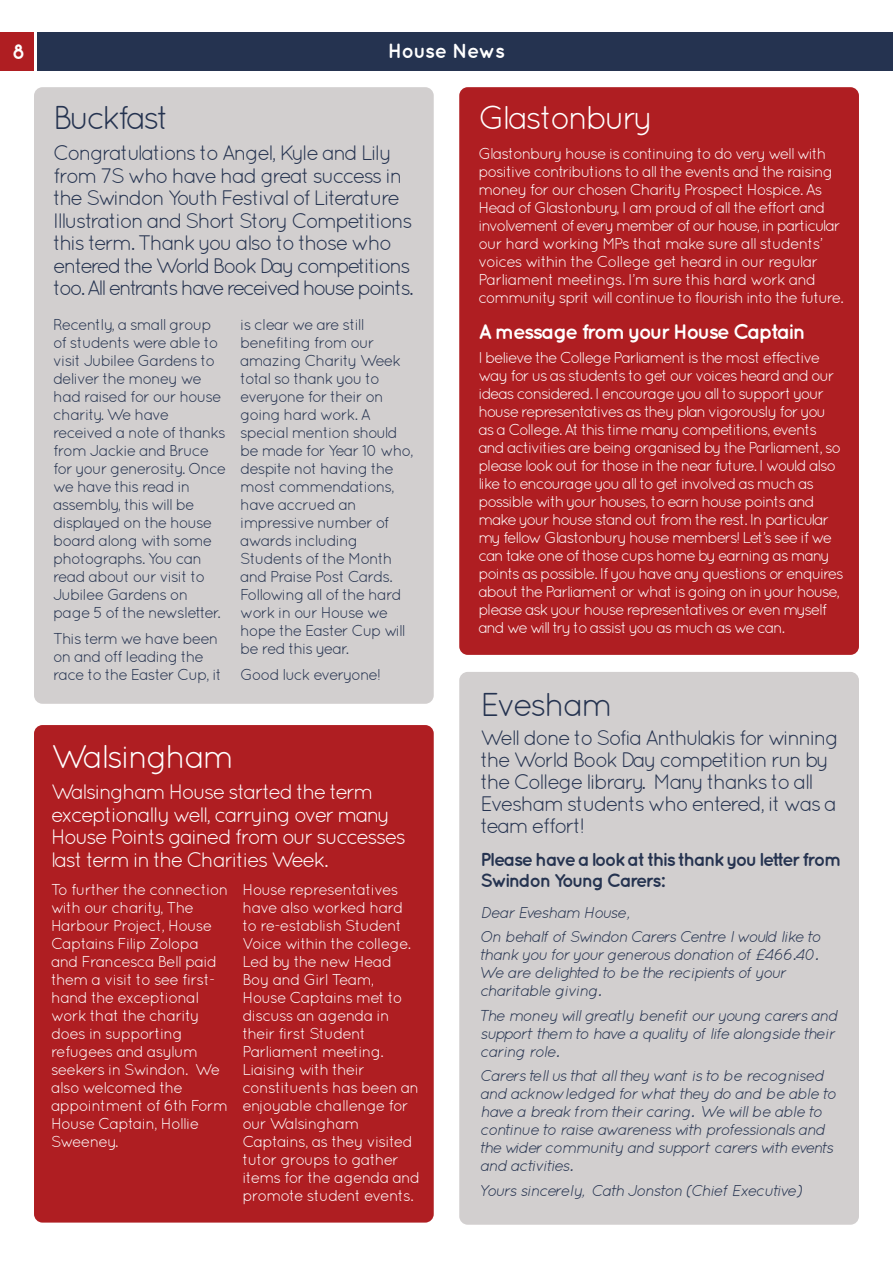
<style>
.page{position:relative;width:893px;height:1263px;background:#fff}
.page>*{position:absolute;margin:0;border:0;box-sizing:border-box;transform-origin:0 0}
.t1{font:33px "Quicksand";letter-spacing:-.08em;color:#fff}
.t2{font:33px "Quicksand";letter-spacing:-.095em;color:#253350}
.t3{font:33px "Quicksand";letter-spacing:-.075em;color:#253350}
.t4{font:21px/22.5px "Quicksand";letter-spacing:-.08em;color:#253350}
.t5{font:21px/22.5px "Quicksand";letter-spacing:-.08em;color:#fff}
.t6{font:700 21px "Quicksand";letter-spacing:-.08em;color:#fff}
.t7{font:700 20.7px "Quicksand";letter-spacing:-.03em;color:#fff}
.t8{font:700 18.75px/21px "Quicksand";letter-spacing:-.08em;color:#253350}
.t9{font:15.75px/18px "Quicksand";letter-spacing:-.08em;color:#fff}
.t10{font:15.75px/18px "Quicksand";letter-spacing:-.065em;color:#253350}
.t11{font:15.75px/18px "Quicksand";letter-spacing:-.055em;color:#fff}
.t12{font:italic 15.75px/18px "Quicksand";letter-spacing:-.065em;color:#253350}
</style>
<div class="page">
<div style="left:34px;top:725px;width:400px;height:497px;background:#af1e22;border-radius:9px"></div>
<div style="left:34px;top:87px;width:400px;height:617px;background:#d2cfcf;border-radius:9px"></div>
<div style="left:459px;top:672px;width:400px;height:553px;background:#d2cfcf;border-radius:9px"></div>
<div style="left:459px;top:87px;width:400px;height:568px;background:#af1e22;border-radius:9px"></div>
<div style="left:37px;top:32px;width:856px;height:38px;background:#253350"></div>
<div style="left:0;top:32px;width:34px;height:38px;background:#af1e22"></div>
<h2 class="t6" style="left:12px;top:44px;width:15px">8</h2>
<h3 class="t7" style="left:388px;top:43px;width:119px">House News</h3>
<h1 class="t2" style="left:53px;top:106px;width:119px">Buckfast</h1>
<p class="t4" style="left:53px;top:144px;width:362px">Congratulations to Angel, Kyle and Lily from 7S who have had great success in the Swindon Youth Festival of Literature Illustration and Short Story Competitions this term. Thank you also to those who entered the World Book Day competitions too. All entrants have received house points.</p>
<p class="t10" style="left:53px;top:317px;width:175px">Recently, a small group of students were able to visit Jubilee Gardens to deliver the money we had raised for our house charity. We have received a note of thanks from Jackie and Bruce for your generosity. Once we have this read in assembly, this will be displayed on the house board along with some photographs. You can read about our visit to<br>Jubilee Gardens on page 5 of the newsletter.</p>
<p class="t10" style="left:53px;top:631px;width:171px">This term we have been on and off leading the race to the Easter Cup, it</p>
<p class="t10" style="left:240px;top:317px;width:175px">is clear we are still benefiting from our amazing Charity Week total so thank you to everyone for their on going hard work. A special mention should be made for Year 10 who, despite not having the most commendations, have accrued an impressive number of awards including<br>Students of the Month and Praise Post Cards.<br>Following all of the hard work in our House we hope the Easter Cup will be red this year.</p>
<p class="t10" style="left:240px;top:667px;width:142px">Good luck everyone!</p>
<h1 class="t1" style="left:51px;top:745px;width:185px">Walsingham</h1>
<h2 class="t5" style="left:51px;top:783px;width:357px">Walsingham House started the term exceptionally well, carrying over many House Points gained from our successes last term in the Charities Week.</h2>
<p class="t11" style="left:51px;top:882px;width:179px">To further the connection with our charity, The<br>Harbour Project, House<br>Captains Filip Zolopa and Francesca Bell paid them a visit to see first&shy;hand the exceptional work that the charity does in supporting refugees and asylum seekers in Swindon. We also welcomed the appointment of 6th Form<br>House Captain, Hollie<br>Sweeney.</p>
<p class="t11" style="left:242px;top:882px;width:179px">House representatives have also worked hard to re-establish Student<br>Voice within the college.<br>Led by the new Head<br>Boy and Girl Team,<br>House Captains met to discuss an agenda in their first Student<br>Parliament meeting.<br>Liaising with their constituents has been an enjoyable challenge for our Walsingham<br>Captains, as they visited tutor groups to gather items for the agenda and promote student events.</p>
<h1 class="t1" style="left:478px;top:106px;width:177px">Glastonbury</h1>
<p class="t9" style="left:478px;top:146px;width:367px">Glastonbury house is continuing to do very well with positive contributions to all the events and the raising money for our chosen Charity Prospect Hospice. As Head of Glastonbury, I am proud of all the effort and involvement of every member of our house, in particular our hard working MPs that make sure all students’ voices within the College get heard in our regular Parliament meetings. I’m sure this hard work and community sprit will continue to flourish into the future.</p>
<h2 class="t6" style="left:478px;top:324px;width:329px">A message from your House Captain</h2>
<p class="t9" style="left:478px;top:350px;width:367px">I believe the College Parliament is the most effective way for us as students to get our voices heard and our ideas considered. I encourage you all to support your house representatives as they plan vigorously for you as a College. At this time many competitions, events and activities are being organised by the Parliament, so please look out for those in the near future. I would also like to encourage you all to get involved as much as possible with your houses, to earn house points and make your house stand out from the rest. In particular my fellow Glastonbury house members! Let’s see if we can take one of those cups home by earning as many points as possible. If you have any questions or enquires about the Parliament or what is going on in your house, please ask your house representatives or even myself and we will try to assist you as much as we can.</p>
<h1 class="t3" style="left:480px;top:693px;width:134px">Evesham</h1>
<h2 class="t4" style="left:480px;top:728px;width:360px">Well done to Sofia Anthulakis for winning the World Book Day competition run by the College library. Many thanks to all Evesham students who entered, it was a team effort!</h2>
<p class="t8" style="left:480px;top:851px;width:363px">Please have a look at this thank you letter from<br>Swindon Young Carers:</p>
<p class="t12" style="left:480px;top:902px;width:343px;line-height:24.5px">Dear Evesham House,<br>On behalf of Swindon Carers Centre I would like to</p>
<p class="t12" style="left:480px;top:947px;width:339px">thank you for your generous donation of £466.40.<br>We are delighted to be the recipients of your charitable giving.</p>
<p class="t12" style="left:480px;top:1008px;width:360px">The money will greatly benefit our young carers and support them to have a quality of life alongside their caring role.</p>
<p class="t12" style="left:480px;top:1068px;width:358px">Carers tell us that all they want is to be recognised and acknowledged for what they do and be able to have a break from their caring. We will be able to continue to raise awareness with professionals and the wider community and support carers with events and activities.</p>
<p class="t12" style="left:480px;top:1182px;width:323px">Yours sincerely, Cath Jonston (Chief Executive)</p>
</div>
